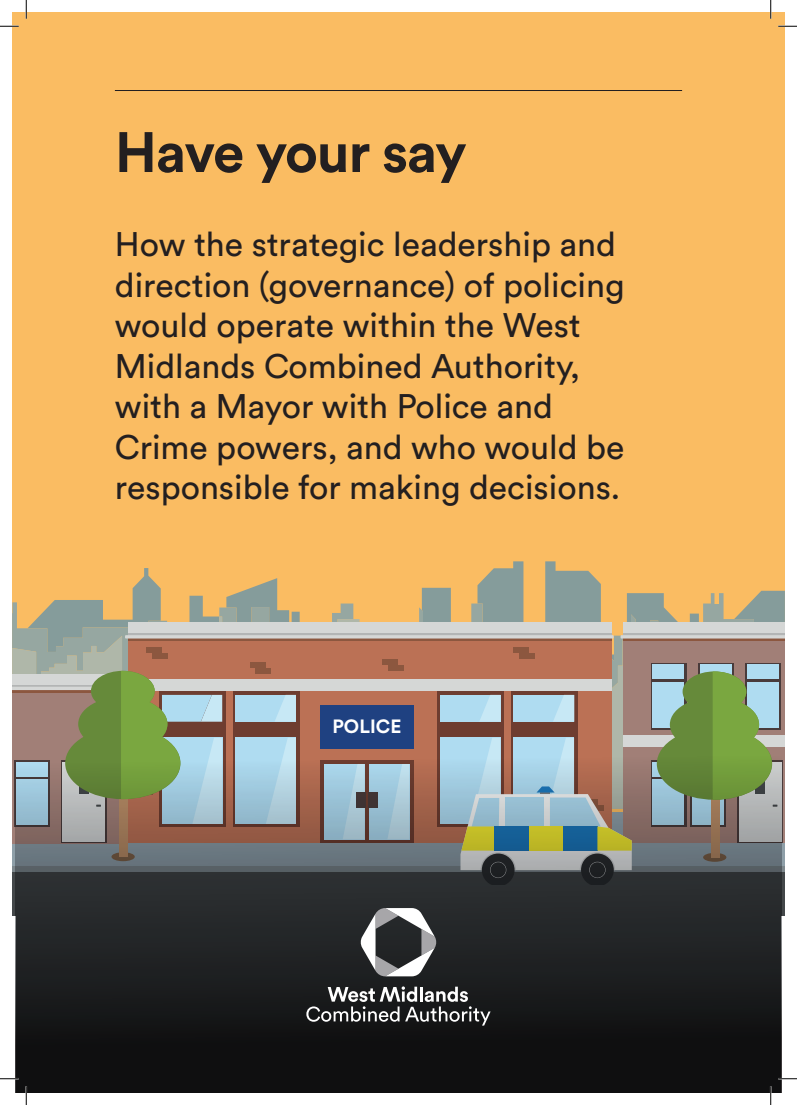
<style>
.page{position:relative;width:797px;height:1105px;background:#fff}
.page>*{position:absolute;margin:0;border:0;box-sizing:border-box;transform-origin:0 0}
.t1{font:700 56.25px "Circular Std";letter-spacing:-.025em;color:#231f20}
.t2{font:33.75px/40.5px "Circular Std";color:#231f20}
.t3{font:700 19px "Circular Std";color:#fff}
</style>
<div class="page">
<div style="left:12px;top:12px;width:773px;height:904px;background:#fabc62"></div>
<svg style="left:421px;top:561px;width:364px;height:32px"></svg>
<svg style="left:296px;top:593px;width:489px;height:26px"></svg>
<svg style="left:296px;top:619px;width:489px;height:67px"></svg>
<div style="left:128px;top:640px;width:483px;height:203px;background:#bb7155"></div>
<div style="left:128px;top:622px;width:483px;height:13px;background:#d5d7d6"></div>
<hr style="left:128px;top:633px;width:483px;height:4px;background:#b3b5b5">
<svg style="left:296px;top:638px;width:315px;height:3px"></svg>
<hr style="left:125px;top:635px;width:488px;height:3px;background:#d5d7d6">
<div style="left:128px;top:680px;width:483px;height:11px;background:#d5d7d6"></div>
<div style="left:383px;top:659px;width:15px;height:5px;background:#8c573f"></div>
<div style="left:388px;top:665px;width:15px;height:5px;background:#8c573f"></div>
<div style="left:514px;top:648px;width:15px;height:5px;background:#8c573f"></div>
<div style="left:519px;top:654px;width:15px;height:5px;background:#8c573f"></div>
<svg style="left:12px;top:568px;width:284px;height:256px"></svg>
<div style="left:623px;top:640px;width:162px;height:203px;background:#a17f77"></div>
<div style="left:623px;top:622px;width:162px;height:13px;background:#d5d7d6"></div>
<hr style="left:623px;top:633px;width:162px;height:4px;background:#b3b5b5">
<svg style="left:623px;top:638px;width:162px;height:3px"></svg>
<svg style="left:620px;top:635px;width:165px;height:3px"></svg>
<div style="left:737px;top:760px;width:46px;height:83px;background:linear-gradient(to bottom,#cccece,#9ea1a2)"></div>
<div style="left:623px;top:735px;width:162px;height:11px;background:#d5d7d6"></div>
<svg style="left:651px;top:663px;width:35px;height:23px"></svg>
<svg style="left:698px;top:663px;width:36px;height:8px"></svg>
<svg style="left:745px;top:663px;width:35px;height:23px"></svg>
<div style="left:652px;top:665px;width:32px;height:14px;background:#afdcf1"></div>
<div style="left:700px;top:665px;width:32px;height:14px;background:#afdcf1"></div>
<div style="left:747px;top:665px;width:32px;height:14px;background:#afdcf1"></div>
<div style="left:652px;top:682px;width:32px;height:46px;background:#afdcf1"></div>
<div style="left:747px;top:682px;width:32px;height:46px;background:#afdcf1"></div>
<svg style="left:656px;top:671px;width:121px;height:15px"></svg>
<hr style="left:115px;top:90px;width:567px;height:1px;background:#231f20">
<svg style="left:16px;top:686px;width:765px;height:407px;background:#51544f"></svg>
<svg style="left:306px;top:986px;width:184px;height:39px;background:#4f5051"></svg>
<svg style="left:360px;top:908px;width:77px;height:68px"></svg>
<svg style="left:0;top:25px;width:19px;height:2px"></svg>
<svg style="left:778px;top:25px;width:19px;height:2px"></svg>
<svg style="left:0;top:1078px;width:19px;height:1px"></svg>
<svg style="left:778px;top:1078px;width:19px;height:1px"></svg>
<svg style="left:25px;top:0;width:2px;height:19px"></svg>
<svg style="left:25px;top:1086px;width:2px;height:19px"></svg>
<svg style="left:770px;top:0;width:1px;height:19px"></svg>
<svg style="left:770px;top:1086px;width:1px;height:19px"></svg>
<p class="t1" style="left:115px;top:116px;width:353px">Have your say</p>
<p class="t2" style="left:115px;top:224px;width:511px">How the strategic leadership and direction (governance) of policing would operate within the West<br>Midlands Combined Authority, with a Mayor with Police and<br>Crime powers, and who would be responsible for making decisions.</p>
<p class="t3" style="left:332px;top:714px;width:70px">POLICE</p>
</div>
